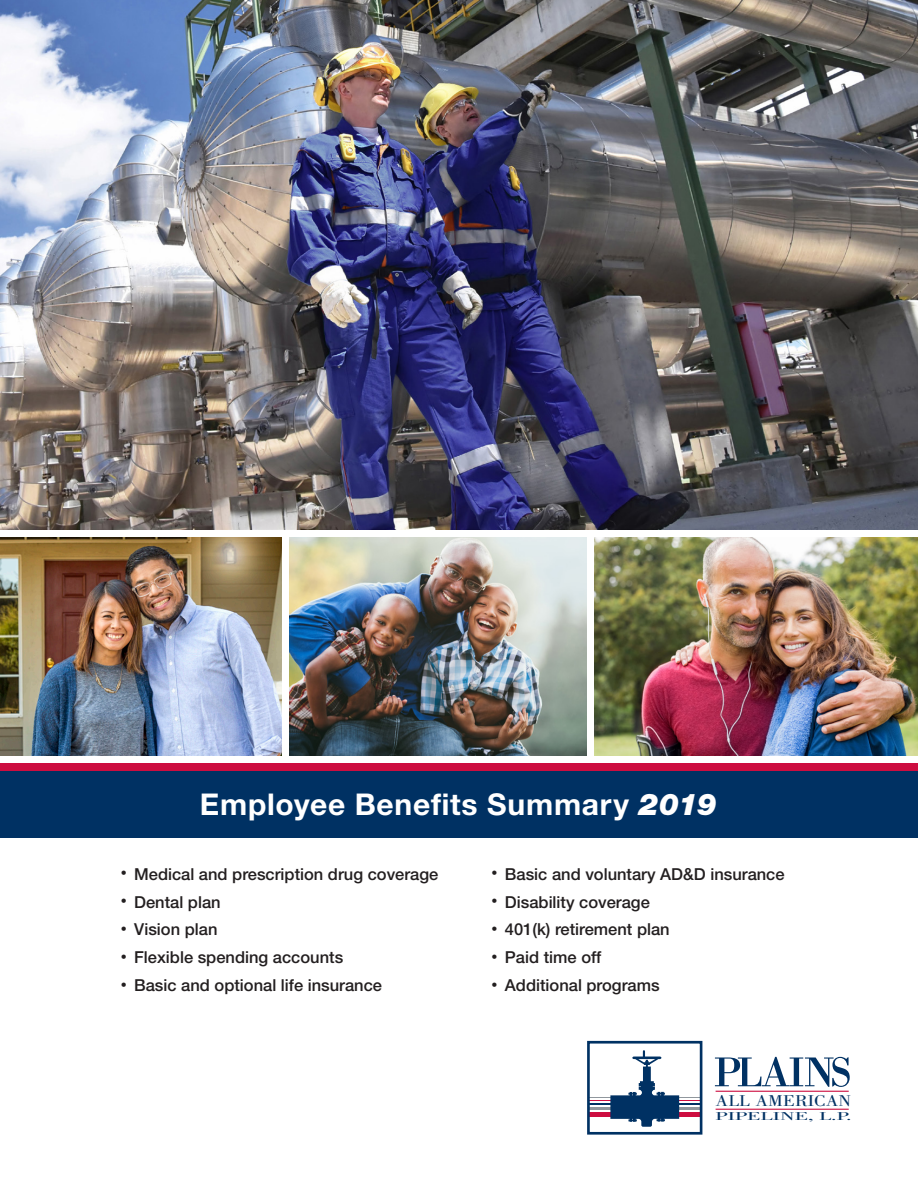
<style>
.page{position:relative;width:918px;height:1188px;background:#fff}
.page>*{position:absolute;margin:0;border:0;box-sizing:border-box;transform-origin:0 0}
.t1{font:700 30px "Helvetica Neue LT Std";letter-spacing:.025em;color:#fff}
.t2{font:500 16.5px "Helvetica Neue LT Std";color:#231f20}
.t3{font:16.2px "Bodoni Std";letter-spacing:.005em;color:#003163;scale:1.18 1}
.t4{font:11.85px "Bodoni Std";color:#003163;scale:1.85 1}
.s1{font-weight:900;font-style:italic}
.s2{font-weight:300;font-size:12px}
</style>
<div class="page">
<img style="left:0;top:537px;width:281px;height:219px">
<img style="left:595px;top:537px;width:323px;height:219px">
<img style="left:290px;top:537px;width:296px;height:219px">
<div style="left:0;top:763px;width:918px;height:67px;background:#cd0d40"></div>
<div style="left:0;top:772px;width:918px;height:66px;background:#003163"></div>
<hr style="left:589px;top:1103px;width:112px;height:1px;background:#003163">
<hr style="left:589px;top:1097px;width:112px;height:1px;background:#90979d">
<hr style="left:589px;top:1100px;width:112px;height:1px;background:#cd0d40">
<div style="left:589px;top:1112px;width:112px;height:5px;background:#cd0d40"></div>
<hr style="left:589px;top:1107px;width:112px;height:3px;background:#90979d">
<svg style="left:610px;top:1050px;width:69px;height:77px"></svg>
<div style="left:587px;top:1041px;width:115px;height:94px;border:3px solid #003163"></div>
<svg style="left:715px;top:1057px;width:135px;height:30px"></svg>
<hr style="left:716px;top:1091px;width:133px;height:1px;background:#cd0d40">
<hr style="left:716px;top:1109px;width:133px;height:1px;background:#cd0d40">
<img style="left:0;top:0;width:918px;height:529px">
<p class="t1" style="left:200px;top:786px;width:519px">Employee Benefits Summary <span class="s1">2019</span></p>
<p class="t2" style="left:121px;top:864px;width:319px"><span class="s2">•</span> Medical and prescription drug coverage</p>
<p class="t2" style="left:121px;top:892px;width:101px"><span class="s2">•</span> Dental plan</p>
<p class="t2" style="left:121px;top:920px;width:98px"><span class="s2">•</span> Vision plan</p>
<p class="t2" style="left:121px;top:948px;width:224px"><span class="s2">•</span> Flexible spending accounts</p>
<p class="t2" style="left:121px;top:976px;width:263px"><span class="s2">•</span> Basic and optional life insurance</p>
<p class="t2" style="left:491px;top:864px;width:295px"><span class="s2">•</span> Basic and voluntary AD&amp;D insurance</p>
<p class="t2" style="left:491px;top:892px;width:160px"><span class="s2">•</span> Disability coverage</p>
<p class="t2" style="left:491px;top:920px;width:180px"><span class="s2">•</span> 401(k) retirement plan</p>
<p class="t2" style="left:491px;top:948px;width:111px"><span class="s2">•</span> Paid time off</p>
<p class="t2" style="left:491px;top:976px;width:170px"><span class="s2">•</span> Additional programs</p>
<p class="t3" style="left:716px;top:1091px;width:116px">ALL AMERICAN</p>
<p class="t4" style="left:716px;top:1110px;width:75px">PIPELINE, L.P.</p>
</div>
